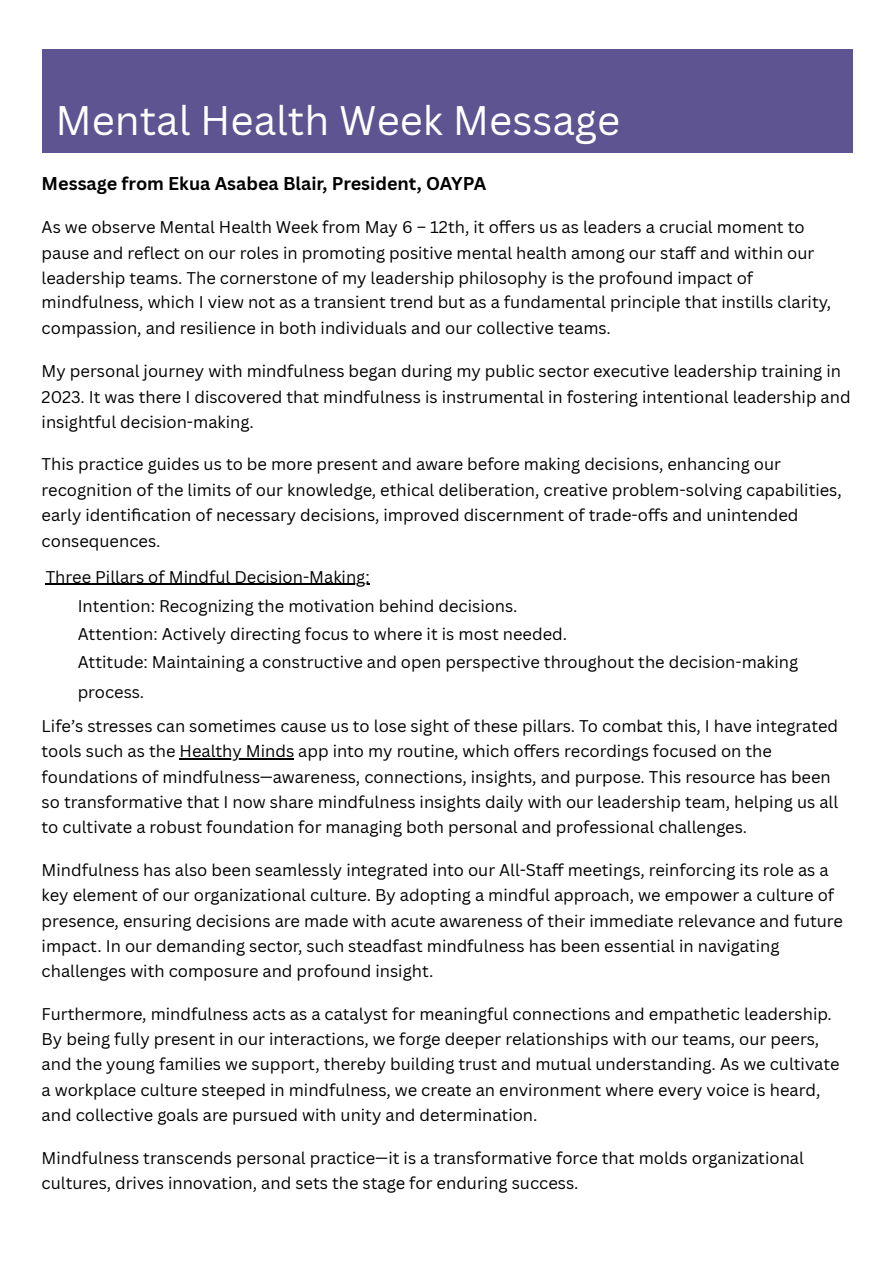
<style>
.page{position:relative;width:894px;height:1263px;background:#fff}
.page>*{position:absolute;margin:0;border:0;box-sizing:border-box;transform-origin:0 0}
.t1{font:40.2px "Canva Sans";color:#fff}
.t2{font:700 18px "Canva Sans";color:#000}
.t3{font:16.5px/25px "Canva Sans";color:#000}
</style>
<div class="page">
<hr style="left:46px;top:584px;width:323px;height:1px;background:#000">
<hr style="left:179px;top:758px;width:115px;height:1px;background:#000">
<div style="left:42px;top:50px;width:810px;height:103px;background:#5d5491"></div>
<p class="t1" style="left:55px;top:92px;width:566px">Mental Health Week Message</p>
<h1 class="t2" style="left:42px;top:171px;width:446px">Message from Ekua Asabea Blair, President, OAYPA</h1>
<p class="t3" style="left:42px;top:214px;width:790px">As we observe Mental Health Week from May 6 – 12th, it offers us as leaders a crucial moment to pause and reflect on our roles in promoting positive mental health among our staff and within our leadership teams. The cornerstone of my leadership philosophy is the profound impact of mindfulness, which I view not as a transient trend but as a fundamental principle that instills clarity, compassion, and resilience in both individuals and our collective teams.</p>
<p class="t3" style="left:42px;top:358px;width:810px">My personal journey with mindfulness began during my public sector executive leadership training in<br>2023. It was there I discovered that mindfulness is instrumental in fostering intentional leadership and insightful decision-making.</p>
<p class="t3" style="left:42px;top:451px;width:801px;line-height:25.5px">This practice guides us to be more present and aware before making decisions, enhancing our recognition of the limits of our knowledge, ethical deliberation, creative problem-solving capabilities, early identifi cation of necessary decisions, improved discernment of trade-offs and unintended consequences.</p>
<p class="t3" style="left:46px;top:564px;width:325px">Three Pillars of Mindful Decision-Making:</p>
<p class="t3" style="left:78px;top:593px;width:441px">Intention: Recognizing the motivation behind decisions.</p>
<p class="t3" style="left:78px;top:621px;width:491px">Attention: Actively directing focus to where it is most needed.</p>
<p class="t3" style="left:78px;top:649px;width:721px">Attitude: Maintaining a constructive and open perspective throughout the decision-making</p>
<p class="t3" style="left:78px;top:679px;width:68px">process.</p>
<p class="t3" style="left:42px;top:713px;width:797px">Life’s stresses can sometimes cause us to lose sight of these pillars. To combat this, I have integrated tools such as the Healthy Minds app into my routine, which offers recordings focused on the foundations of mindfulness—awareness, connections, insights, and purpose. This resource has been so transformative that I now share mindfulness insights daily with our leadership team, helping us all to cultivate a robust foundation for managing both personal and professional challenges.</p>
<p class="t3" style="left:42px;top:857px;width:802px">Mindfulness has also been seamlessly integrated into our All-Staff meetings, reinforcing its role as a key element of our organizational culture. By adopting a mindful approach, we empower a culture of presence, ensuring decisions are made with acute awareness of their immediate relevance and future impact. In our demanding sector, such steadfast mindfulness has been essential in navigating challenges with composure and profound insight.</p>
<p class="t3" style="left:42px;top:1001px;width:799px">Furthermore, mindfulness acts as a catalyst for meaningful connections and empathetic leadership.<br>By being fully present in our interactions, we forge deeper relationships with our teams, our peers, and the young families we support, thereby building trust and mutual understanding. As we cultivate a workplace culture steeped in mindfulness, we create an environment where every voice is heard, and collective goals are pursued with unity and determination.</p>
<p class="t3" style="left:42px;top:1146px;width:763px">Mindfulness transcends personal practice—it is a transformative force that molds organizational cultures, drives innovation, and sets the stage for enduring success.</p>
</div>
